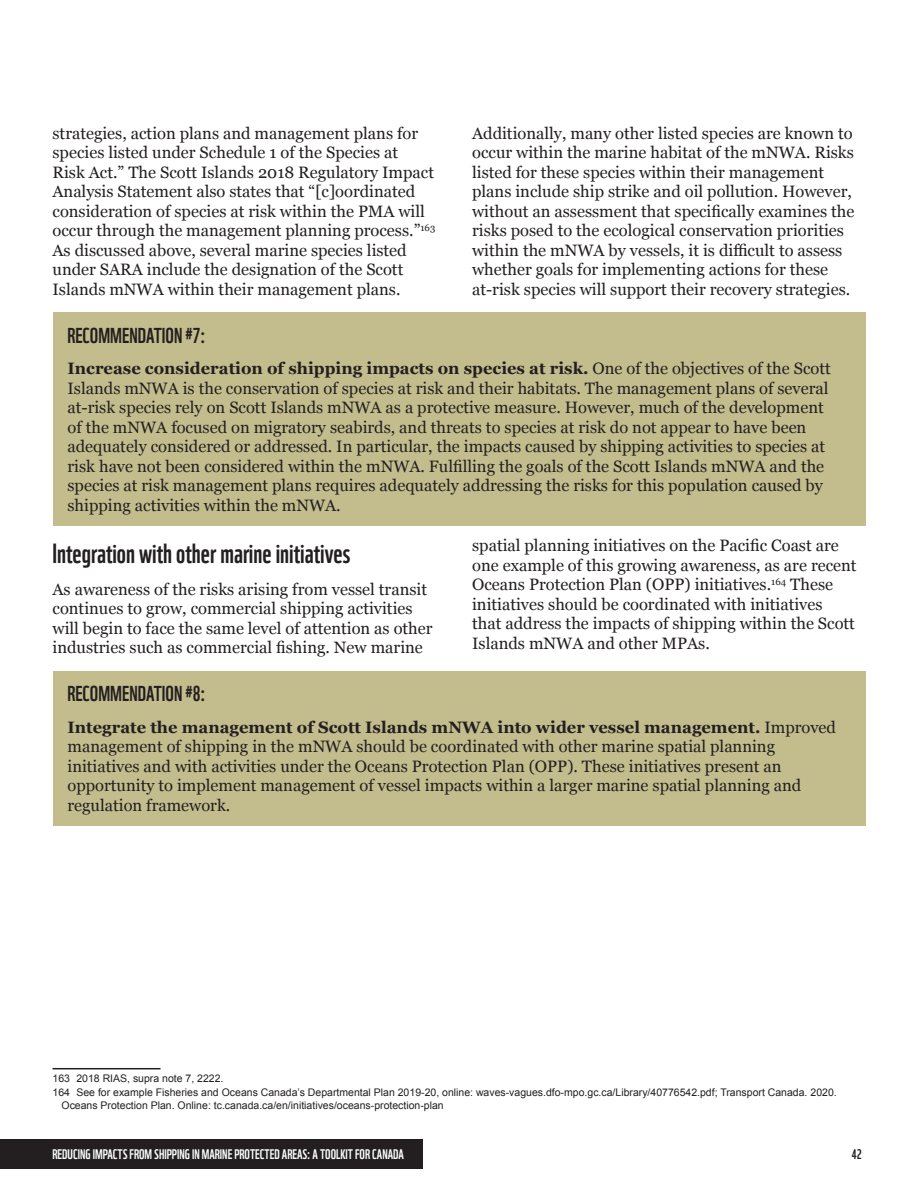
<style>
.page{position:relative;width:918px;height:1188px;background:#fff}
.page>*{position:absolute;margin:0;border:0;box-sizing:border-box;transform-origin:0 0}
.t1{font:27px "WWF";color:#231f20}
.t2{font:21px "WWF";color:#231f20}
.t3{font:16.5px/19.5px "Georgia";color:#231f20}
.t4{font:13.5px "WWF";color:#fff}
.t5{font:13.5px "WWF";color:#231f20}
.t6{font:10.5px "Arial";color:#231f20}
.s1{font-weight:700}
</style>
<div class="page">
<div style="left:0;top:1139px;width:423px;height:30px;background:#231f20"></div>
<hr style="left:53px;top:1068px;width:108px;height:1px;background:#231f20">
<div style="left:53px;top:313px;width:813px;height:213px;background:#c3bc8d"></div>
<div style="left:53px;top:671px;width:813px;height:155px;background:#c3bc8d"></div>
<p class="t3" style="left:53px;top:122px;width:384px">strategies, action plans and management plans for species listed under Schedule 1 of the Species at<br>Risk Act.” The Scott Islands 2018 Regulatory Impact Analysis Statement also states that “[c]oordinated consideration of species at risk within the PMA will occur through the management planning process.”<sup>163<br></sup>As discussed above, several marine species listed under SARA include the designation of the Scott Islands mNWA within their management plans.</p>
<p class="t3" style="left:472px;top:122px;width:384px">Additionally, many other listed species are known to occur within the marine habitat of the mNWA. Risks listed for these species within their management plans include ship strike and oil pollution. However, without an assessment that specifically examines the risks posed to the ecological conservation priorities within the mNWA by vessels, it is difficult to assess whether goals for implementing actions for these at-risk species will support their recovery strategies.</p>
<p class="t2" style="left:68px;top:319px;width:140px">RECOMMENDATION #7:</p>
<p class="t3" style="left:68px;top:358px;width:765px"><span class="s1">Increase consideration of shipping impacts on species at risk.</span> One of the objectives of the Scott Islands mNWA is the conservation of species at risk and their habitats. The management plans of several at-risk species rely on Scott Islands mNWA as a protective measure. However, much of the development of the mNWA focused on migratory seabirds, and threats to species at risk do not appear to have been adequately considered or addressed. In particular, the impacts caused by shipping activities to species at risk have not been considered within the mNWA. Fulfilling the goals of the Scott Islands mNWA and the species at risk management plans requires adequately addressing the risks for this population caused by shipping activities within the mNWA.</p>
<h1 class="t1" style="left:53px;top:532px;width:299px">Integration with other marine initiatives</h1>
<p class="t3" style="left:53px;top:579px;width:382px">As awareness of the risks arising from vessel transit continues to grow, commercial shipping activities will begin to face the same level of attention as other industries such as commercial fishing. New marine</p>
<p class="t3" style="left:472px;top:535px;width:386px">spatial planning initiatives on the Pacific Coast are one example of this growing awareness, as are recent Oceans Protection Plan (OPP) initiatives.<sup>164</sup> These initiatives should be coordinated with initiatives<br>that address the impacts of shipping within the Scott Islands mNWA and other MPAs.</p>
<p class="t2" style="left:68px;top:677px;width:140px">RECOMMENDATION #8:</p>
<p class="t3" style="left:68px;top:717px;width:770px"><span class="s1">Integrate the management of Scott Islands mNWA into wider vessel management.</span> Improved management of shipping in the mNWA should be coordinated with other marine spatial planning initiatives and with activities under the Oceans Protection Plan (OPP). These initiatives present an opportunity to implement management of vessel impacts within a larger marine spatial planning and regulation framework.</p>
<p class="t6" style="left:53px;top:1072px;width:173px">163 2018 RIAS, supra note 7, 2222.</p>
<p class="t6" style="left:53px;top:1085px;width:786px">164 See for example Fisheries and Oceans Canada’s Departmental Plan 2019-20, online: waves-vagues.dfo-mpo.gc.ca/Library/40776542.pdf; Transport Canada. 2020.</p>
<p class="t6" style="left:62px;top:1099px;width:384px">Oceans Protection Plan. Online: tc.canada.ca/en/initiatives/oceans-protection-plan</p>
<p class="t4" style="left:53px;top:1144px;width:353px">REDUCING IMPACTS FROM SHIPPING IN MARINE PROTECTED AREAS: A TOOLKIT FOR CANADA</p>
<p class="t5" style="left:852px;top:1144px;width:11px">42</p>
</div>
